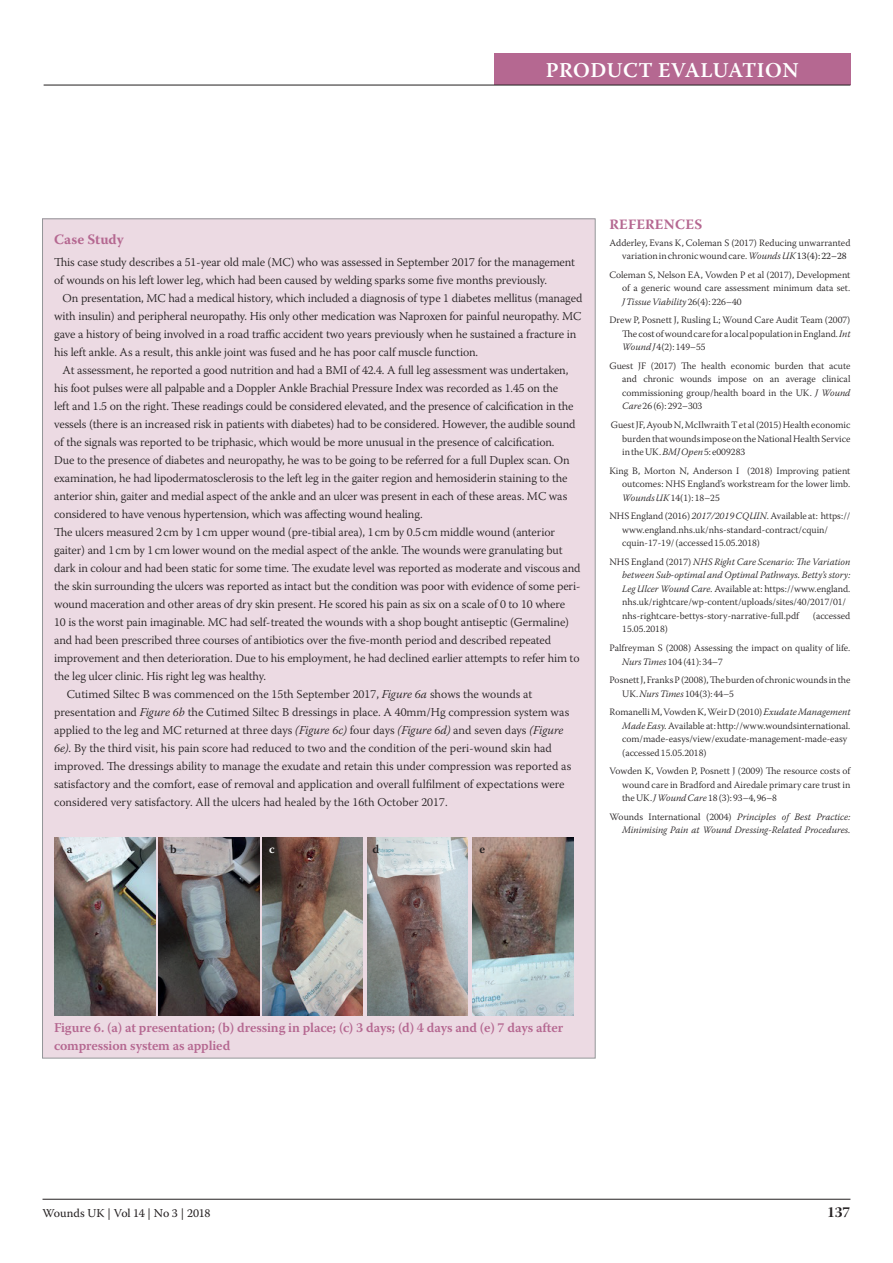
<style>
.page{position:relative;width:893px;height:1263px;background:#fff}
.page>*{position:absolute;margin:0;border:0;box-sizing:border-box;transform-origin:0 0}
.t1{font:600 21px "Warnock Pro";letter-spacing:.02em;color:#fff}
.t2{font:15px "Warnock Pro Bold Subh";color:#231f20}
.t3{font:700 14.25px "Warnock Pro";letter-spacing:.01em;color:#b56891}
.t4{font:600 13.5px/18px "Warnock Pro";letter-spacing:-.01em;color:#b56891}
.t5{font:300 12px/18px "Warnock Pro";letter-spacing:-.01em;color:#231f20}
.t6{font:12px "Warnock Pro";letter-spacing:-.005em;color:#231f20}
.t7{font:600 12px "Warnock Pro";color:#231f20}
.t8{font:600 12px "Warnock Pro";color:#fff}
.t9{font:300 9.75px/13.5px "Warnock Pro";color:#231f20}
.t10{font:italic 300 9.75px/13.5px "Warnock Pro";color:#231f20;text-align:right}
.s1{font-style:italic}
.s2{font-weight:400}
.s3{font-style:normal}
</style>
<div class="page">
<hr style="left:43px;top:1199px;width:807px;height:1px;background:#231f20">
<div style="left:494px;top:54px;width:356px;height:31px;background:#b56891"></div>
<hr style="left:44px;top:85px;width:806px;height:1px;background:#231f20">
<div style="left:43px;top:219px;width:552px;height:839px;background:#ecdae3"></div>
<img style="left:55px;top:837px;width:100px;height:179px">
<img style="left:159px;top:837px;width:100px;height:179px">
<img style="left:262px;top:837px;width:101px;height:179px">
<img style="left:367px;top:837px;width:101px;height:179px">
<img style="left:473px;top:837px;width:100px;height:179px">
<h1 class="t1" style="left:546px;top:58px;width:254px">PRODUCT EVALUATION</h1>
<p class="t3" style="left:54px;top:230px;width:71px">Case Study</p>
<p class="t5" style="left:54px;top:253px;width:522px">This case study describes a 51-year old male (MC) who was assessed in September 2017 for the management of wounds on his left lower leg, which had been caused by welding sparks some five months previously.</p>
<p class="t5" style="left:54px;top:289px;width:530px;text-indent:9px">On presentation, MC had a medical history, which included a diagnosis of type 1 diabetes mellitus (managed with insulin) and peripheral neuropathy. His only other medication was Naproxen for painful neuropathy. MC gave a history of being involved in a road traffic accident two years previously when he sustained a fracture in his left ankle. As a result, this ankle joint was fused and he has poor calf muscle function.</p>
<p class="t5" style="left:63px;top:361px;width:507px">At assessment, he reported a good nutrition and had a BMI of 42.4. A full leg assessment was undertaken,</p>
<p class="t5" style="left:54px;top:379px;width:505px">his foot pulses were all palpable and a Doppler Ankle Brachial Pressure Index was recorded as 1.45 on the</p>
<p class="t5" style="left:54px;top:397px;width:521px">left and 1.5 on the right. These readings could be considered elevated, and the presence of calcification in the</p>
<p class="t5" style="left:54px;top:415px;width:523px">vessels (there is an increased risk in patients with diabetes) had to be considered. However, the audible sound</p>
<p class="t5" style="left:54px;top:433px;width:502px">of the signals was reported to be triphasic, which would be more unusual in the presence of calcification.</p>
<p class="t5" style="left:54px;top:451px;width:517px">Due to the presence of diabetes and neuropathy, he was to be going to be referred for a full Duplex scan. On</p>
<p class="t5" style="left:54px;top:469px;width:515px">examination, he had lipodermatosclerosis to the left leg in the gaiter region and hemosiderin staining to the</p>
<p class="t5" style="left:54px;top:487px;width:515px">anterior shin, gaiter and medial aspect of the ankle and an ulcer was present in each of these areas. MC was</p>
<p class="t5" style="left:54px;top:505px;width:370px">considered to have venous hypertension, which was affecting wound healing.</p>
<p class="t5" style="left:54px;top:523px;width:502px">The ulcers measured 2cm by 1cm upper wound (pre-tibial area), 1cm by 0.5cm middle wound (anterior</p>
<p class="t5" style="left:54px;top:541px;width:510px">gaiter) and 1cm by 1cm lower wound on the medial aspect of the ankle. The wounds were granulating but</p>
<p class="t5" style="left:54px;top:559px;width:528px">dark in colour and had been static for some time. The exudate level was reported as moderate and viscous and</p>
<p class="t5" style="left:54px;top:577px;width:528px">the skin surrounding the ulcers was reported as intact but the condition was poor with evidence of some peri-</p>
<p class="t5" style="left:54px;top:595px;width:512px">wound maceration and other areas of dry skin present. He scored his pain as six on a scale of 0 to 10 where</p>
<p class="t5" style="left:54px;top:613px;width:516px">10 is the worst pain imaginable. MC had self-treated the wounds with a shop bought antiseptic (Germaline)</p>
<p class="t5" style="left:54px;top:631px;width:499px">and had been prescribed three courses of antibiotics over the five-month period and described repeated</p>
<p class="t5" style="left:54px;top:649px;width:527px">improvement and then deterioration. Due to his employment, he had declined earlier attempts to refer him to</p>
<p class="t5" style="left:54px;top:667px;width:213px">the leg ulcer clinic. His right leg was healthy.</p>
<p class="t5" style="left:67px;top:685px;width:467px">Cutimed Siltec B was commenced on the 15th September 2017, <span class="s1">Figure 6a</span> shows the wounds at</p>
<p class="t5" style="left:54px;top:703px;width:517px">presentation and <span class="s1">Figure 6b</span> the Cutimed Siltec B dressings in place. A 40mm/Hg compression system was</p>
<p class="t5" style="left:54px;top:721px;width:511px">applied to the leg and MC returned at three days <span class="s1">(Figure 6c)</span> four days <span class="s1">(Figure 6d)</span> and seven days <span class="s1">(Figure</span></p>
<p class="t5" style="left:54px;top:739px;width:499px"><span class="s1">6e)</span>. By the third visit, his pain score had reduced to two and the condition of the peri-wound skin had</p>
<p class="t5" style="left:54px;top:757px;width:519px">improved. The dressings ability to manage the exudate and retain this under compression was reported as</p>
<p class="t5" style="left:54px;top:775px;width:512px">satisfactory and the comfort, ease of removal and application and overall fulfilment of expectations were</p>
<p class="t5" style="left:54px;top:793px;width:395px">considered very satisfactory. All the ulcers had healed by the 16th October 2017.</p>
<p class="t7" style="left:67px;top:842px;width:7px">a</p>
<p class="t7" style="left:170px;top:842px;width:8px">b</p>
<p class="t8" style="left:269px;top:842px;width:7px">c</p>
<p class="t7" style="left:372px;top:842px;width:8px">d</p>
<p class="t7" style="left:480px;top:842px;width:7px">e</p>
<p class="t3" style="left:609px;top:216px;width:94px">REFERENCES</p>
<p class="t9" style="left:622px;top:235px;width:230px;text-indent:-13px">Adderley, Evans K, Coleman S (2017) Reducing unwarranted variation in chronic wound care. <span class="s1">Wounds UK</span> <span class="s2">13(4): 22–28</span></p>
<p class="t9" style="left:622px;top:268px;width:230px;text-align:justify;text-indent:-13px">Coleman S, Nelson EA, Vowden P et al (2017), Development of a generic wound care assessment minimum data set.<br><span class="s1">J Tissue Viability</span> 26(4): 226–40</p>
<p class="t9" style="left:622px;top:313px;width:230px;text-align:justify;text-indent:-13px">Drew P, Posnett J, Rusling L; Wound Care Audit Team (2007)<br>The cost of wound care for a local population in England. <span class="s1">Int Wound J</span> 4(2): 149–55</p>
<p class="t9" style="left:622px;top:359px;width:230px;text-align:justify;text-indent:-13px">Guest JF (2017) The health economic burden that acute and chronic wounds impose on an average clinical commissioning group/health board in the UK. <span class="s1">J Wound Care</span> 26 (6): 292–303</p>
<p class="t9" style="left:622px;top:418px;width:230px;text-align:justify;text-indent:-11px">Guest JF, Ayoub N, McIlwraith T et al (2015) Health economic burden that wounds impose on the National Health Service in the UK. <span class="s1">BMJ Open</span> 5: e009283</p>
<p class="t9" style="left:622px;top:463px;width:230px;text-align:justify;text-indent:-13px">King B, Morton N, Anderson I (2018) Improving patient outcomes: NHS England’s workstream for the lower limb.<br><span class="s1">Wounds UK</span> 14(1): 18–25</p>
<p class="t9" style="left:622px;top:509px;width:230px;text-indent:-13px">NHS England (2016) <span class="s1">2017/2019 CQUIN</span>. Available at: https:// www.england.nhs.uk/nhs-standard-contract/cquin/ cquin-17-19/ (accessed 15.05.2018)</p>
<p class="t9" style="left:622px;top:555px;width:230px;text-indent:-13px">NHS England (2017) <span class="s1">NHS Right Care Scenario: The Variation between Sub-optimal and Optimal Pathways. Betty’s story:<br>Leg Ulcer Wound Care.</span> Available at: https://www.england. nhs.uk/rightcare/wp-content/uploads/sites/40/2017/01/ nhs-rightcare-bettys-story-narrative-full.pdf</p>
<p class="t9" style="left:813px;top:609px;width:39px">(accessed</p>
<p class="t9" style="left:609px;top:620px;width:242px;line-height:18.6px;text-indent:13px">15.05.2018)<br>Palfreyman S (2008) Assessing the impact on quality of life.</p>
<p class="t9" style="left:609px;top:652px;width:242px;line-height:18.6px;text-indent:13px"><span class="s1">Nurs Times</span> 104 (41): 34–7<br>Posnett J, Franks P (2008), The burden of chronic wounds in the</p>
<p class="t9" style="left:609px;top:684px;width:242px;line-height:18.6px;text-indent:13px">UK. <span class="s1">Nurs Times</span> 104(3): 44–5<br>Romanelli M, Vowden K, Weir D (2010) <span class="s1">Exudate Management</span></p>
<p class="t9" style="left:622px;top:719px;width:230px"><span class="s1">Made Easy.</span> Available at: http://www.woundsinternational. com/made-easys/view/exudate-management-made-easy (accessed 15.05.2018)</p>
<p class="t9" style="left:622px;top:764px;width:230px;text-align:justify;text-indent:-13px">Vowden K, Vowden P, Posnett J (2009) The resource costs of wound care in Bradford and Airedale primary care trust in the UK. <span class="s1">J Wound Care</span> 18 (3): 93–4, 96–8</p>
<p class="t10" style="left:609px;top:810px;width:242px"><span class="s3">Wounds International (2004)</span> Principles of Best Practice:<br>Minimising Pain at Wound Dressing-Related Procedures.</p>
<p class="t4" style="left:54px;top:1018px;width:511px">Figure 6. (a) at presentation; (b) dressing in place; (c) 3 days; (d) 4 days and (e) 7 days after compression system as applied</p>
<p class="t6" style="left:43px;top:1205px;width:170px">Wounds UK | Vol 14 | No 3 | 2018</p>
<p class="t2" style="left:827px;top:1203px;width:25px">137</p>
</div>
